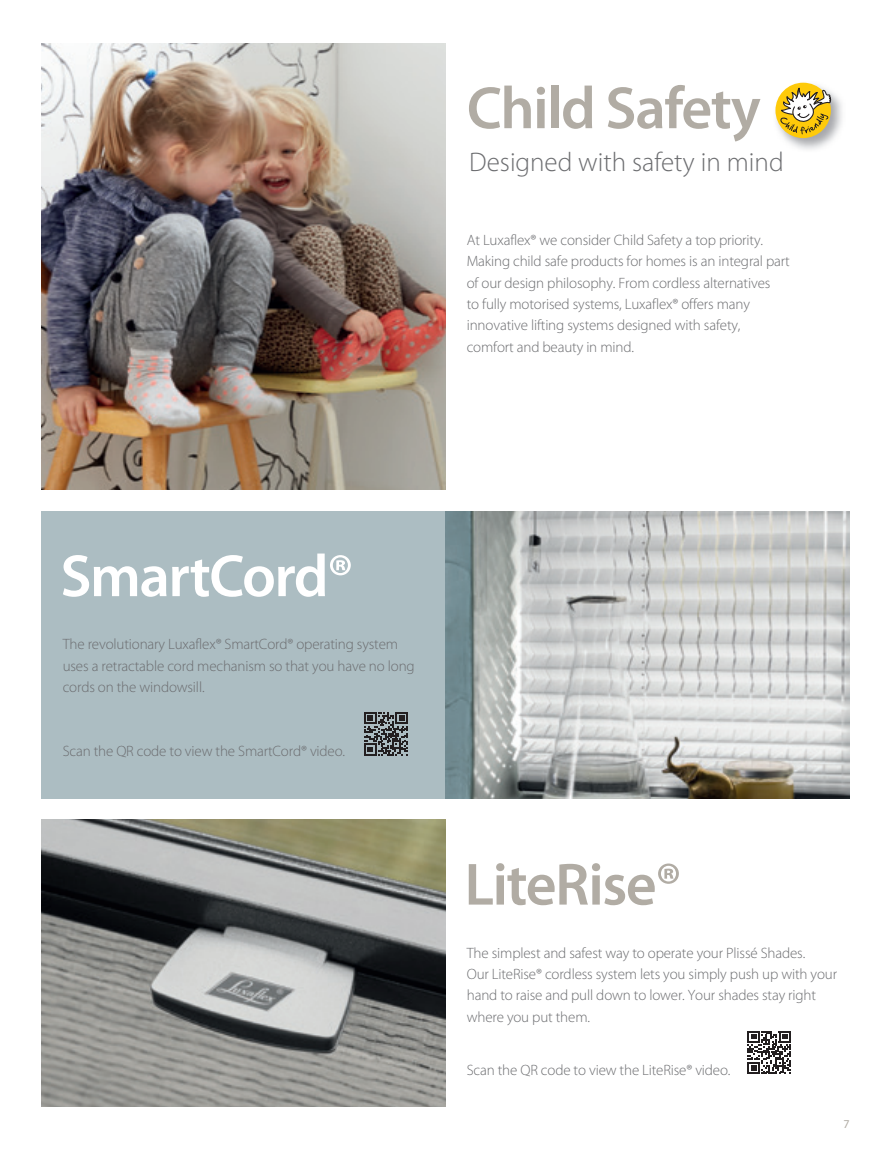
<style>
.page{position:relative;width:893px;height:1150px;background:#fff}
.page>*{position:absolute;margin:0;border:0;box-sizing:border-box;transform-origin:0 0}
.t1{font:600 60px "Myriad Pro";letter-spacing:-.025em;color:#b1aca4}
.t2{font:600 60px "Myriad Pro";letter-spacing:-.025em;color:#fff}
.t3{font:300 27px "Myriad Pro";color:#6c6d70}
.t4{font:300 15px/21.3px "Myriad Pro";letter-spacing:-.01em;color:#6c6d70}
.t5{font:12px "Myriad Pro";color:#b1aca4}
</style>
<div class="page">
<img style="left:41px;top:43px;width:404px;height:447px">
<img style="left:776px;top:82px;width:66px;height:70px">
<div style="left:775px;top:83px;width:56px;height:55px;background:#feca0a;border-radius:50%"></div>
<svg style="left:780px;top:85px;width:51px;height:49px"></svg>
<div style="left:41px;top:511px;width:404px;height:287px;background:#acbdc2"></div>
<svg style="left:364px;top:712px;width:44px;height:43px"></svg>
<img style="left:445px;top:511px;width:404px;height:287px">
<img style="left:41px;top:819px;width:404px;height:287px">
<svg style="left:747px;top:1031px;width:44px;height:43px"></svg>
<h1 class="t1" style="left:467px;top:70px;width:295px">Child Safety</h1>
<h2 class="t3" style="left:469px;top:145px;width:316px">Designed with safety in mind</h2>
<p class="t4" style="left:467px;top:229px;width:324px">At Luxaflex® we consider Child Safety a top priority.<br>Making child safe products for homes is an integral part of our design philosophy. From cordless alternatives<br>to fully motorised systems, Luxaflex® offers many innovative lifting systems designed with safety, comfort and beauty in mind.</p>
<h1 class="t2" style="left:60px;top:538px;width:295px">SmartCord®</h1>
<p class="t4" style="left:63px;top:633px;width:353px">The revolutionary Luxaflex® SmartCord® operating system uses a retractable cord mechanism so that you have no long cords on the windowsill.</p>
<p class="t4" style="left:63px;top:739px;width:284px">Scan the QR code to view the SmartCord® video.</p>
<h1 class="t1" style="left:464px;top:846px;width:219px">LiteRise®</h1>
<p class="t4" style="left:467px;top:941px;width:372px">The simplest and safest way to operate your Plissé Shades.<br>Our LiteRise® cordless system lets you simply push up with your hand to raise and pull down to lower. Your shades stay right where you put them.</p>
<p class="t4" style="left:467px;top:1058px;width:265px">Scan the QR code to view the LiteRise® video.</p>
<p class="t5" style="left:843px;top:1116px;width:8px">7</p>
</div>
